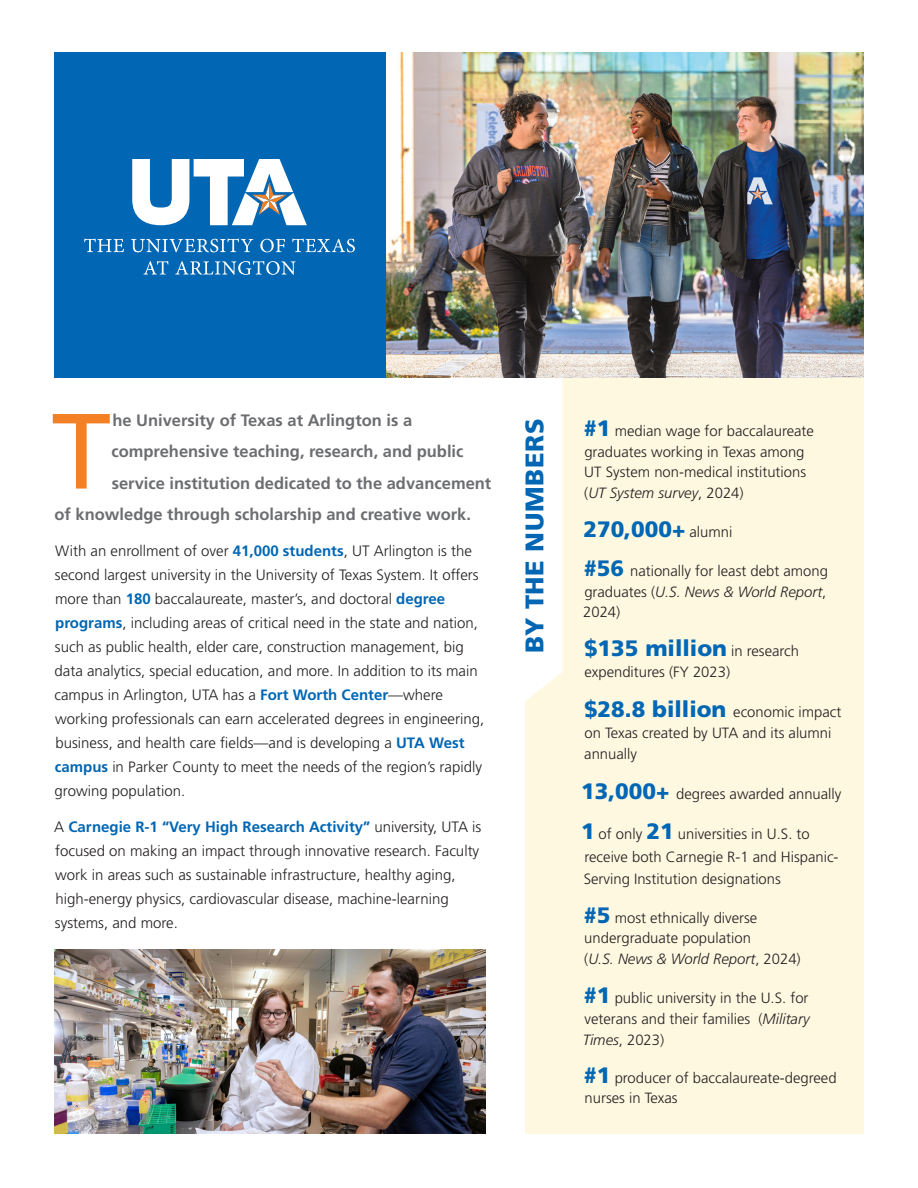
<style>
.page{position:relative;width:918px;height:1188px;background:#fff}
.page>*{position:absolute;margin:0;border:0;box-sizing:border-box;transform-origin:0 0}
.t1{font:106.8px "Frutiger LT Std";color:#f48026}
.Minion_12_15{font:900 25.5px "Frutiger LT Std";letter-spacing:.025em;color:#0166b3}
.t2{font:900 22.2px "Frutiger LT Std";color:#0166b3}
.t3{font:700 16.5px "Frutiger LT Std";color:#6c6d70}
.t4{font:300 15px/24px "Frutiger LT Std";color:#231f20}
.t5{font:300 14.85px/20.9px "Frutiger LT Std";color:#231f20}
.s1{font-weight:700;color:#0166b3}
.s2{font-weight:900;font-size:22.2px;color:#0166b3}
.s3{font-style:italic}
.s4{font-weight:300;font-size:14.85px;color:#231f20}
</style>
<div class="page">
<div style="left:526px;top:378px;width:338px;height:756px;background:#fef8e1"></div>
<svg style="left:525px;top:378px;width:37px;height:346px;background:#fefefb"></svg>
<img style="left:55px;top:950px;width:431px;height:184px">
<img style="left:385px;top:53px;width:479px;height:325px">
<div style="left:54px;top:53px;width:331px;height:325px;background:#0166b3"></div>
<svg style="left:84px;top:239px;width:40px;height:13px"></svg>
<svg style="left:131px;top:239px;width:122px;height:13px"></svg>
<svg style="left:260px;top:239px;width:25px;height:13px"></svg>
<svg style="left:292px;top:239px;width:63px;height:13px"></svg>
<svg style="left:143px;top:261px;width:25px;height:14px"></svg>
<svg style="left:175px;top:261px;width:121px;height:14px"></svg>
<svg style="left:132px;top:159px;width:175px;height:66px"></svg>
<p class="t1" style="left:52px;top:389px;width:61px">T</p>
<p class="t3" style="left:112px;top:410px;width:301px">he University of Texas at Arlington is a</p>
<p class="t3" style="left:111px;top:442px;width:354px">comprehensive teaching, research, and public</p>
<p class="t3" style="left:112px;top:473px;width:381px">service institution dedicated to the advancement</p>
<p class="t3" style="left:54px;top:505px;width:418px">of knowledge through scholarship and creative work.</p>
<p class="t4" style="left:54px;top:539px;width:431px">With an enrollment of over <span class="s1">41,000 students</span>, UT Arlington is the second largest university in the University of Texas System. It offers more than <span class="s1">180</span> baccalaureate, master’s, and doctoral <span class="s1">degree programs</span>, including areas of critical need in the state and nation, such as public health, elder care, construction management, big data analytics, special education, and more. In addition to its main campus in Arlington, UTA has a <span class="s1">Fort Worth Center</span>—where working professionals can earn accelerated degrees in engineering, business, and health care fields—and is developing a <span class="s1">UTA West campus</span> in Parker County to meet the needs of the region’s rapidly growing population.</p>
<p class="t4" style="left:54px;top:815px;width:429px">A <span class="s1">Carnegie R-1 “Very High Research Activity”</span> university, UTA is focused on making an impact through innovative research. Faculty work in areas such as sustainable infrastructure, healthy aging, high-energy physics, cardiovascular disease, machine-learning systems, and more.</p>
<p class="Minion_12_15" style="left:519px;top:653px;width:235px;rotate:-90deg">BY THE NUMBERS</p>
<p class="t5" style="left:583px;top:421px;width:232px"><span class="s2">#1</span> median wage for baccalaureate graduates working in Texas among<br>UT System non-medical institutions (<span class="s3">UT System survey</span>, 2024)</p>
<p class="t2" style="left:583px;top:516px;width:150px">270,000+ <span class="s4">alumni</span></p>
<p class="t5" style="left:583px;top:560px;width:246px;text-align:justify"><span class="s2">#56</span> nationally for least debt among graduates (<span class="s3">U.S. News &amp; World Report</span>, 2024)</p>
<p class="t2" style="left:584px;top:635px;width:217px">$135 million <span class="s4">in research</span></p>
<p class="t5" style="left:584px;top:662px;width:147px">expenditures (FY 2023)</p>
<p class="t5" style="left:584px;top:702px;width:259px"><span class="s2">$28.8 billion</span> economic impact on Texas created by UTA and its alumni annually</p>
<p class="t5" style="left:581px;top:784px;width:262px"><span class="s2">13,000+</span> degrees awarded annually</p>
<p class="t5" style="left:581px;top:823px;width:259px;line-height:22.2px"><span class="s2">1</span> of only <span class="s2">21</span> universities in U.S. to receive both Carnegie R-1 and Hispanic-<br>Serving Institution designations</p>
<p class="t5" style="left:583px;top:907px;width:219px"><span class="s2">#5</span> most ethnically diverse undergraduate population<br>(<span class="s3">U.S. News &amp; World Report</span>, 2024)</p>
<p class="t5" style="left:583px;top:988px;width:229px;text-align:justify"><span class="s2">#1</span> public university in the U.S. for veterans and their families (<span class="s3">Military Times</span>, 2023)</p>
<p class="t5" style="left:583px;top:1069px;width:255px;line-height:19.4px"><span class="s2">#1</span> producer of baccalaureate-degreed nurses in Texas</p>
</div>
